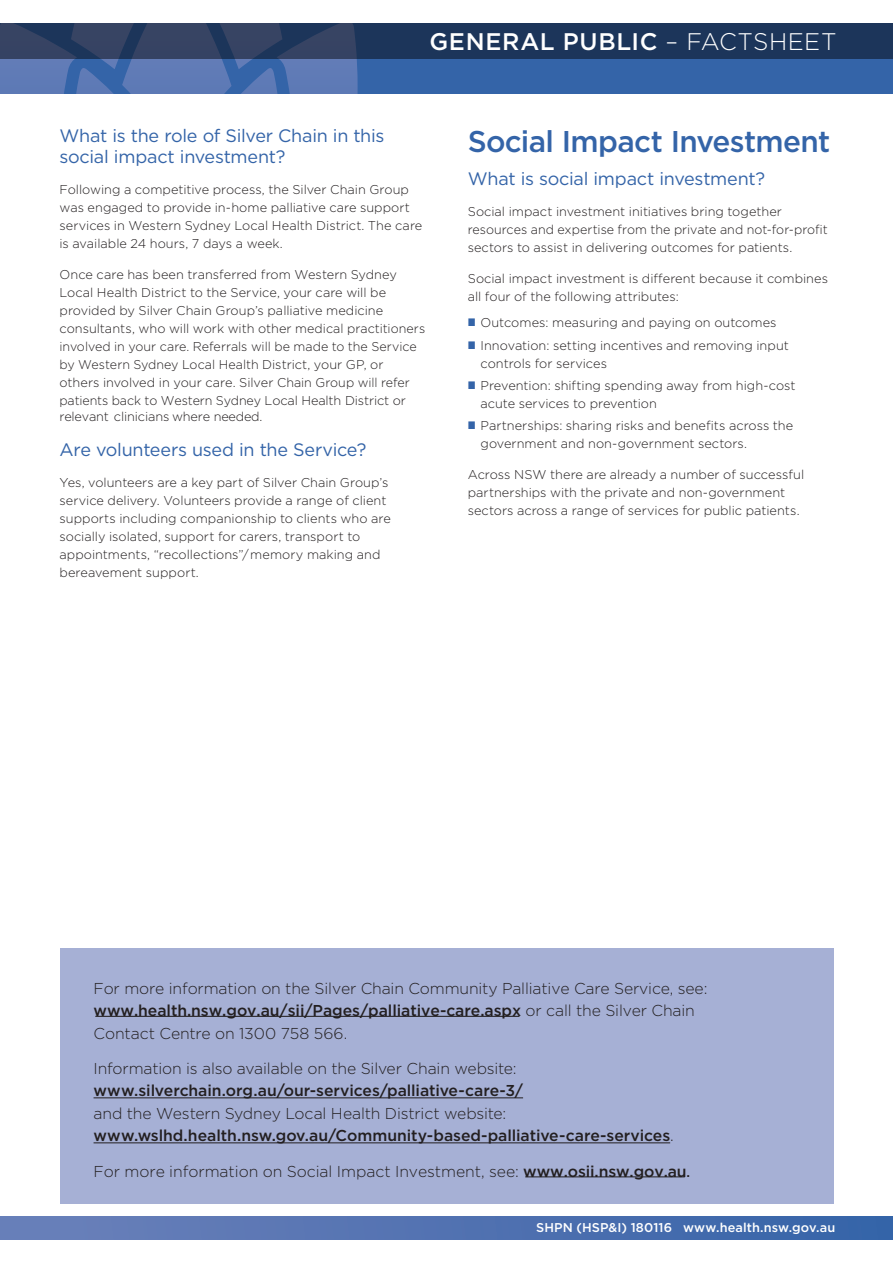
<style>
.page{position:relative;width:893px;height:1263px;background:#fff}
.page>*{position:absolute;margin:0;border:0;box-sizing:border-box;transform-origin:0 0}
.t1{font:500 30px "Gotham";letter-spacing:-.025em;color:#3464a8}
.t2{font:500 24px "Gotham";letter-spacing:.03em;color:#fff}
.t3{font:18px/21px "Gotham";letter-spacing:-.015em;color:#3464a8}
.t4{font:300 15.75px/22.5px "Gotham";letter-spacing:-.01em;color:#231f20}
.t5{font:500 15.75px/22.5px "Gotham";letter-spacing:-.005em;color:#231f20}
.t6{font:300 12.75px/18px "Gotham";color:#231f20}
.t7{font:500 12.75px "Gotham";letter-spacing:.01em;color:#fff}
.s1{font-weight:300}
.s2{font-weight:500}
.s3{font-weight:500;font-size:13.5px}
</style>
<div class="page">
<div style="left:0;top:23px;width:893px;height:71px;background:#3464a8"></div>
<svg style="left:0;top:58px;width:358px;height:36px"></svg>
<svg style="left:0;top:23px;width:893px;height:35px;background:#23395c"></svg>
<div style="left:0;top:1216px;width:893px;height:23px;background:linear-gradient(to right,#6c81ba,#3664a8)"></div>
<div style="left:60px;top:948px;width:773px;height:255px;background:#a6b0d5"></div>
<hr style="left:94px;top:1097px;width:429px;height:1px;background:#231f20">
<hr style="left:94px;top:1142px;width:576px;height:1px;background:#231f20">
<hr style="left:95px;top:1016px;width:424px;height:1px;background:#231f20">
<hr style="left:525px;top:1176px;width:160px;height:1px;background:#231f20">
<h2 class="t2" style="left:429px;top:26px;width:409px">GENERAL PUBLIC <span class="s1">– FACTSHEET</span></h2>
<h3 class="t3" style="left:60px;top:125px;width:326px">What is the role of Silver Chain in this social impact investment?</h3>
<p class="t6" style="left:60px;top:180px;width:364px">Following a competitive process, the Silver Chain Group was engaged to provide in-home palliative care support services in Western Sydney Local Health District. The care is available 24 hours, 7 days a week.</p>
<p class="t6" style="left:60px;top:265px;width:367px">Once care has been transferred from Western Sydney Local Health District to the Service, your care will be provided by Silver Chain Group’s palliative medicine consultants, who will work with other medical practitioners involved in your care. Referrals will be made to the Service by Western Sydney Local Health District, your GP, or others involved in your care. Silver Chain Group will refer patients back to Western Sydney Local Health District or relevant clinicians where needed.</p>
<h3 class="t3" style="left:60px;top:439px;width:308px">Are volunteers used in the Service?</h3>
<p class="t6" style="left:60px;top:473px;width:333px">Yes, volunteers are a key part of Silver Chain Group’s service delivery. Volunteers provide a range of client supports including companionship to clients who are socially isolated, support for carers, transport to appointments, “recollections”/ memory making and bereavement support.</p>
<h1 class="t1" style="left:468px;top:121px;width:364px">Social Impact Investment</h1>
<h3 class="t3" style="left:468px;top:168px;width:299px">What is social impact investment?</h3>
<p class="t6" style="left:468px;top:202px;width:362px">Social impact investment initiatives bring together resources and expertise from the private and not-for-profit sectors to assist in delivering outcomes for patients.</p>
<p class="t6" style="left:468px;top:269px;width:362px">Social impact investment is different because it combines all four of the following attributes:</p>
<p class="t6" style="left:480px;top:311px;width:310px;line-height:22.2px">Outcomes: measuring and paying on outcomes<br>Innovation: setting incentives and removing input</p>
<p class="t6" style="left:480px;top:352px;width:317px;line-height:22.2px">controls for services<br>Prevention: shifting spending away from high-cost</p>
<p class="t6" style="left:480px;top:392px;width:314px;line-height:22.2px">acute services to prevention<br>Partnerships: sharing risks and benefits across the</p>
<p class="t6" style="left:480px;top:434px;width:268px">government and non-government sectors.</p>
<p class="t6" style="left:468px;top:465px;width:338px">Across NSW there are already a number of successful partnerships with the private and non-government sectors across a range of services for public patients.</p>
<p class="t4" style="left:94px;top:976px;width:615px">For more information on the Silver Chain Community Palliative Care Service, see: <span class="s2">www.health.nsw.gov.au/sii/Pages/palliative-care.aspx</span> or call the Silver Chain<br>Contact Centre on 1300 758 566.</p>
<p class="t4" style="left:94px;top:1056px;width:425px">Information is also available on the Silver Chain website:</p>
<p class="t5" style="left:94px;top:1079px;width:431px">www.silverchain.org.au/our-services/palliative-care-3/</p>
<p class="t5" style="left:94px;top:1102px;width:582px"><span class="s1">and the Western Sydney Local Health District website: </span>www.wslhd.health.nsw.gov.au/Community-based-palliative-care-services<span class="s1">.</span></p>
<p class="t4" style="left:94px;top:1159px;width:598px">For more information on Social Impact Investment, see: <span class="s2">www.osii.nsw.gov.au</span><span class="s3">.</span></p>
<p class="t7" style="left:536px;top:1219px;width:301px">SHPN (HSP&amp;I) 180116 www.health.nsw.gov.au</p>
</div>
